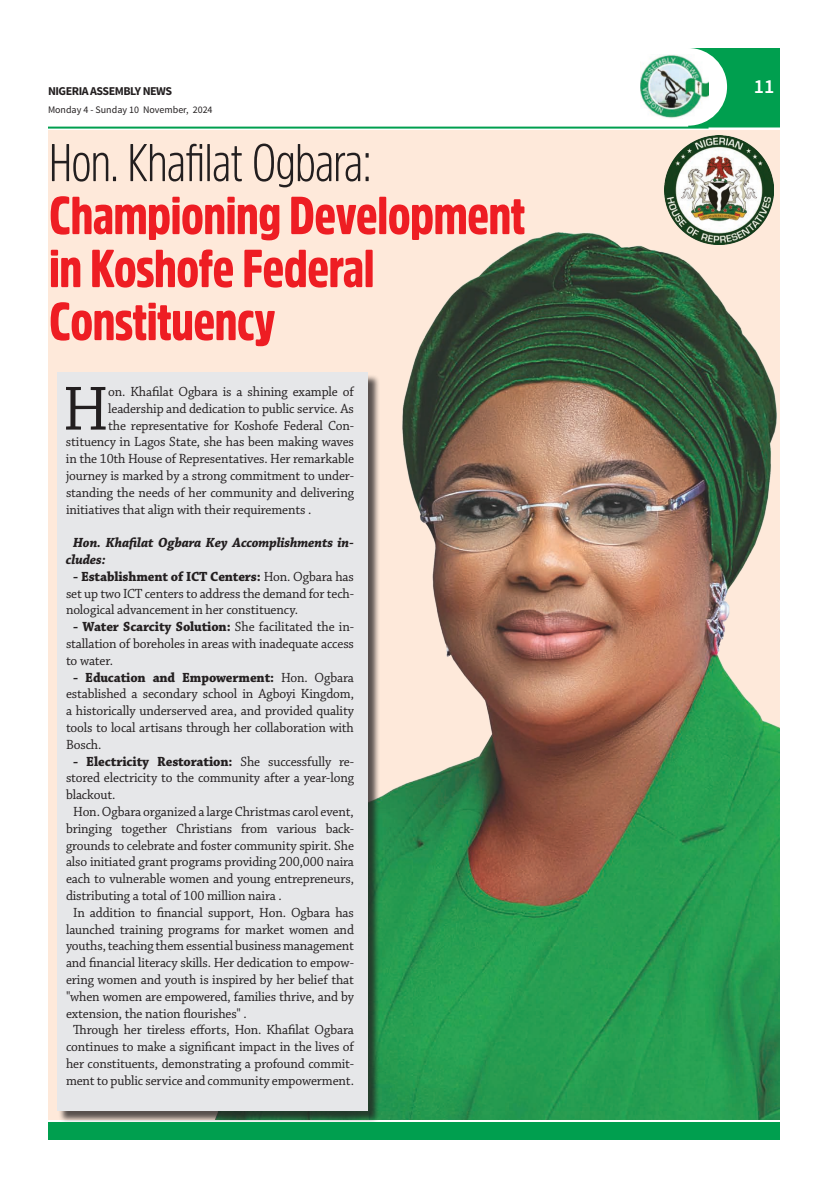
<style>
.page{position:relative;width:828px;height:1188px;background:#fff}
.page>*{position:absolute;margin:0;border:0;box-sizing:border-box;transform-origin:0 0}
.t1{font:65.7px "Chaparral Pro";color:#231f20;scale:.96 1}
.t2{font:900 53px/53px "Amsi Pro Cond";letter-spacing:-.01em;color:#ee1d23;scale:.96 1}
.t3{font:300 53px "Amsi Pro Cond";letter-spacing:-.01em;color:#231f20;scale:.96 1}
.t4{font:600 20px "Source Sans Pro";color:#fff}
.t5{font:14px/16.8px "Chaparral Pro";letter-spacing:-.01em;color:#231f20;text-align:justify;scale:.96 1}
.t6{font:italic 700 14px/16.8px "Chaparral Pro";letter-spacing:-.01em;color:#231f20;scale:.96 1}
.t7{font:700 14px "Chaparral Pro";letter-spacing:-.01em;color:#231f20;scale:.96 1}
.t8{font:700 12px "Source Sans Pro";letter-spacing:-.04em;color:#231f20}
.t9{font:10px "Source Sans Pro";color:#231f20}
.s1{font-weight:700}
.s2{font-weight:400}
</style>
<div class="page">
<div style="left:48px;top:130px;width:732px;height:990px;background:#fee9da"></div>
<img style="left:194px;top:180px;width:586px;height:940px">
<div style="left:58px;top:374px;width:322px;height:749px;background:#231f20;opacity:.75"></div>
<div style="left:57px;top:373px;width:310px;height:738px;background:#e6e7e9"></div>
<div style="left:48px;top:1123px;width:732px;height:17px;background:#009f4f"></div>
<svg style="left:688px;top:48px;width:92px;height:79px"></svg>
<img style="left:641px;top:54px;width:68px;height:65px">
<hr style="left:48px;top:127px;width:661px;height:2px;background:#009f4f">
<img style="left:664px;top:136px;width:109px;height:109px">
<p class="t8" style="left:48px;top:83px;width:126px">NIGERIA ASSEMBLY NEWS</p>
<h3 class="t4" style="left:754px;top:74px;width:22px">11</h3>
<p class="t9" style="left:48px;top:104px;width:166px">Monday 4 - Sunday 10 November, 2024</p>
<h2 class="t3" style="left:49px;top:126px;width:338px">Hon. Khafilat Ogbara:</h2>
<h2 class="t2" style="left:49px;top:188px;width:498px">Championing Development in Koshofe Federal<br>Constituency</h2>
<h1 class="t1" style="left:63px;top:372px;width:50px">H</h1>
<p class="t5" style="left:108px;top:384px;width:258px">on. Khafilat Ogbara is a shining example of</p>
<p class="t5" style="left:108px;top:401px;width:258px">leadership and dedication to public service. As</p>
<p class="t5" style="left:108px;top:417px;width:258px">the representative for Koshofe Federal Con-</p>
<p class="t5" style="left:66px;top:434px;width:301px">stituency in Lagos State, she has been making waves</p>
<p class="t5" style="left:66px;top:451px;width:302px">in the 10th House of Representatives. Her remarkable</p>
<p class="t5" style="left:66px;top:468px;width:302px">journey is marked by a strong commitment to under-</p>
<p class="t5" style="left:66px;top:485px;width:301px">standing the needs of her community and delivering</p>
<p class="t5" style="left:66px;top:501px;width:257px">initiatives that align with their requirements .</p>
<p class="t6" style="left:66px;top:535px;width:302px;text-indent:7px">Hon. Khafilat Ogbara Key Accomplishments in&shy;cludes:</p>
<p class="t5" style="left:66px;top:569px;width:302px;text-indent:7px"><span class="s1">- Establishment of ICT Centers:</span> Hon. Ogbara has set up two ICT centers to address the demand for tech&shy;nological advancement in her constituency.</p>
<p class="t5" style="left:66px;top:619px;width:302px;text-indent:7px"><span class="s1">- Water Scarcity Solution:</span> She facilitated the in&shy;stallation of boreholes in areas with inadequate access to water.</p>
<p class="t5" style="left:66px;top:669px;width:302px;text-indent:7px"><span class="s1">- Education and Empowerment:</span> Hon. Ogbara established a secondary school in Agboyi Kingdom, a historically underserved area, and provided quality tools to local artisans through her collaboration with Bosch.</p>
<p class="t7" style="left:73px;top:753px;width:294px">- Electricity Restoration: <span class="s2">She successfully re-</span></p>
<p class="t5" style="left:66px;top:770px;width:301px">stored electricity to the community after a year-long</p>
<p class="t5" style="left:66px;top:787px;width:53px">blackout.</p>
<p class="t5" style="left:73px;top:804px;width:294px">Hon. Ogbara organized a large Christmas carol event,</p>
<p class="t5" style="left:66px;top:821px;width:302px">bringing together Christians from various back-</p>
<p class="t5" style="left:66px;top:837px;width:302px">grounds to celebrate and foster community spirit. She</p>
<p class="t5" style="left:66px;top:854px;width:302px">also initiated grant programs providing 200,000 naira</p>
<p class="t5" style="left:66px;top:871px;width:301px">each to vulnerable women and young entrepreneurs,</p>
<p class="t5" style="left:66px;top:888px;width:226px">distributing a total of 100 million naira .</p>
<p class="t5" style="left:73px;top:905px;width:294px">In addition to financial support, Hon. Ogbara has</p>
<p class="t5" style="left:66px;top:921px;width:302px">launched training programs for market women and</p>
<p class="t5" style="left:66px;top:938px;width:302px">youths, teaching them essential business management</p>
<p class="t5" style="left:66px;top:955px;width:302px">and financial literacy skills. Her dedication to empow-</p>
<p class="t5" style="left:66px;top:972px;width:302px">ering women and youth is inspired by her belief that</p>
<p class="t5" style="left:66px;top:989px;width:302px">"when women are empowered, families thrive, and by</p>
<p class="t5" style="left:66px;top:1005px;width:190px">extension, the nation flourishes" .</p>
<p class="t5" style="left:73px;top:1022px;width:294px">Through her tireless efforts, Hon. Khafilat Ogbara</p>
<p class="t5" style="left:66px;top:1039px;width:301px">continues to make a significant impact in the lives of</p>
<p class="t5" style="left:66px;top:1056px;width:302px">her constituents, demonstrating a profound commit-</p>
<p class="t5" style="left:66px;top:1073px;width:302px">ment to public service and community empowerment.</p>
</div>
